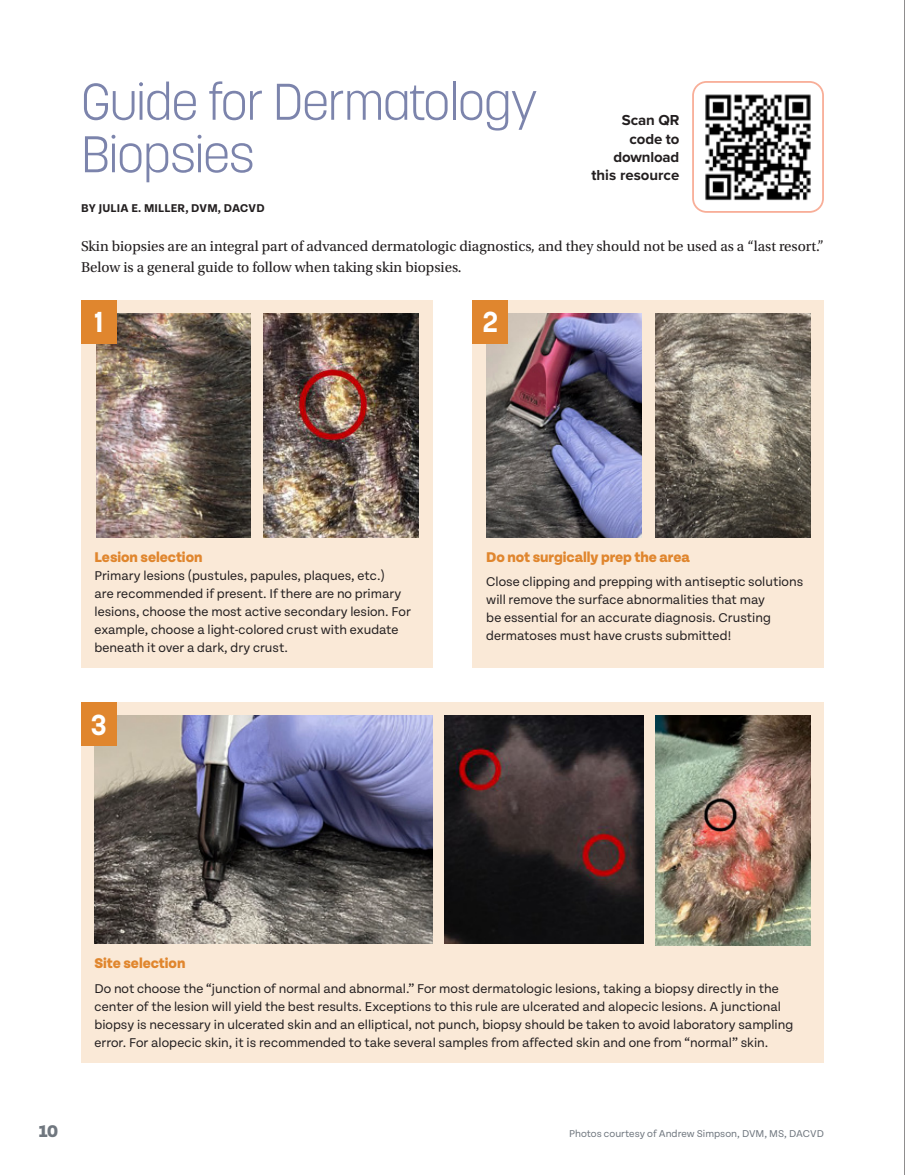
<style>
.page{position:relative;width:905px;height:1175px;background:#fff}
.page>*{position:absolute;margin:0;border:0;box-sizing:border-box;transform-origin:0 0}
.t1{font:300 51px/52.5px "Korolev";letter-spacing:-.02em;color:#7c84ac}
.t2{font:700 28.5px "Korolev";color:#fff}
.t3{font:800 18px "Tenon";color:#70777f}
.t4{font:15px/21px "Utopia Std";color:#231f20}
.t5{font:800 15px "Tenon";color:#e0862e}
.t6{font:700 15px/19.5px "Proxima Nova";letter-spacing:-.01em;color:#231f20;text-align:center}
.t7{font:13.5px/18px "Tenon";color:#231f20}
.t8{font:700 12px "Tenon";letter-spacing:.02em;color:#231f20}
.t9{font:10.5px "Tenon";color:#70777f}
</style>
<div class="page">
<div style="left:472px;top:300px;width:352px;height:368px;background:#fae9d7"></div>
<div style="left:81px;top:702px;width:743px;height:360px;background:#fae9d7"></div>
<div style="left:81px;top:300px;width:351px;height:368px;background:#fae9d7"></div>
<img style="left:97px;top:314px;width:153px;height:223px">
<img style="left:263px;top:314px;width:155px;height:223px">
<img style="left:444px;top:715px;width:199px;height:229px">
<img style="left:486px;top:314px;width:155px;height:223px">
<img style="left:655px;top:715px;width:155px;height:230px">
<img style="left:94px;top:715px;width:338px;height:229px">
<img style="left:655px;top:314px;width:155px;height:223px">
<div style="left:81px;top:300px;width:35px;height:43px;background:#e0862e"></div>
<div style="left:472px;top:300px;width:36px;height:43px;background:#e0862e"></div>
<div style="left:81px;top:702px;width:35px;height:43px;background:#e0862e"></div>
<img style="left:705px;top:94px;width:106px;height:107px">
<div style="left:692px;top:81px;width:131px;height:132px;border:2px solid #f8ae98;border-radius:14px"></div>
<hr style="left:904px;top:0;width:1px;height:1174px;background:#231f20">
<h1 class="t1" style="left:81px;top:75px;width:458px">Guide for Dermatology<br>Biopsies</h1>
<p class="t8" style="left:81px;top:202px;width:185px">BY JULIA E. MILLER, DVM, DACVD</p>
<p class="t6" style="left:622px;top:110px;width:59px">Scan QR code to</p>
<p class="t6" style="left:591px;top:148px;width:89px;line-height:18px;text-align:right">download this resource</p>
<p class="t4" style="left:81px;top:236px;width:744px">Skin biopsies are an integral part of advanced dermatologic diagnostics, and they should not be used as a “last resort.”<br>Below is a general guide to follow when taking skin biopsies.</p>
<h2 class="t2" style="left:94px;top:304px;width:11px">1</h2>
<h2 class="t2" style="left:482px;top:304px;width:17px">2</h2>
<p class="t5" style="left:94px;top:548px;width:109px">Lesion selection</p>
<p class="t7" style="left:94px;top:566px;width:318px">Primary lesions (pustules, papules, plaques, etc.)<br>are recommended if present. If there are no primary lesions, choose the most active secondary lesion. For example, choose a light-colored crust with exudate beneath it over a dark, dry crust.</p>
<h2 class="t2" style="left:91px;top:706px;width:17px">3</h2>
<p class="t5" style="left:486px;top:548px;width:205px">Do not surgically prep the area</p>
<p class="t7" style="left:486px;top:573px;width:318px">Close clipping and prepping with antiseptic solutions will remove the surface abnormalities that may<br>be essential for an accurate diagnosis. Crusting dermatoses must have crusts submitted!</p>
<h3 class="t3" style="left:39px;top:1121px;width:21px">10</h3>
<p class="t5" style="left:94px;top:955px;width:92px">Site selection</p>
<p class="t7" style="left:94px;top:980px;width:700px">Do not choose the “junction of normal and abnormal.” For most dermatologic lesions, taking a biopsy directly in the center of the lesion will yield the best results. Exceptions to this rule are ulcerated and alopecic lesions. A junctional biopsy is necessary in ulcerated skin and an elliptical, not punch, biopsy should be taken to avoid laboratory sampling error. For alopecic skin, it is recommended to take several samples from affected skin and one from “normal” skin.</p>
<p class="t9" style="left:569px;top:1127px;width:256px">Photos courtesy of Andrew Simpson, DVM, MS, DACVD</p>
</div>
